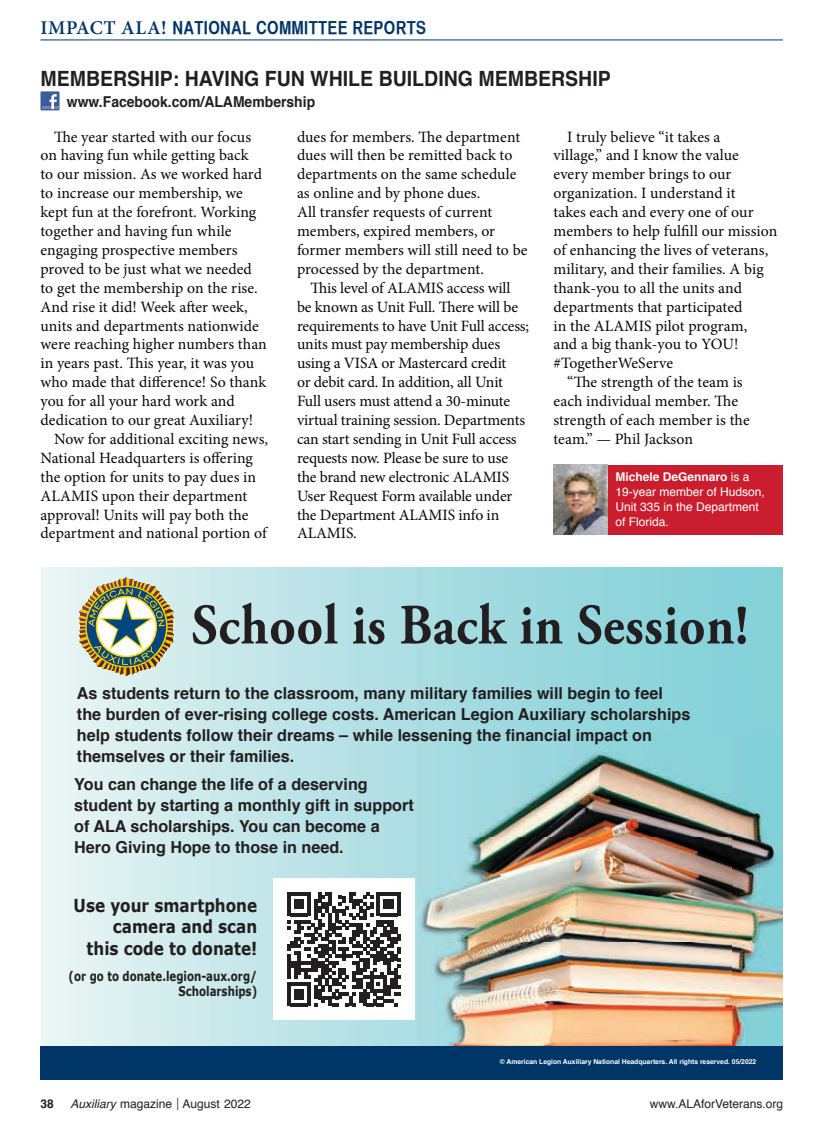
<style>
.page{position:relative;width:837px;height:1134px;background:#fff}
.page>*{position:absolute;margin:0;border:0;box-sizing:border-box;transform-origin:0 0}
.t1{font:700 57px "Adobe Garamond Pro";letter-spacing:.015em;color:#231f20;scale:.9 1}
.t2{font:700 21px "Helvetica";color:#231f20;scale:.93 1}
.t3{font:700 18px/21.6px "Verdana";color:#231f20;text-align:right;scale:.85 1}
.t4{font:18px "Helvetica CY Bold";letter-spacing:.02em;color:#003667}
.t5{font:700 16.5px/21px "Helvetica";color:#231f20}
.t6{font:15.75px/18.9px "Minion Pro";color:#050607}
.t7{font:700 15px "Helvetica";color:#231f20;scale:.93 1}
.t8{font:700 13.35px/15.5px "Verdana";color:#231f20;text-align:right;scale:.77 1}
.t9{font:12px/15px "Helvetica";color:#fff}
.t10{font:12px "Helvetica";color:#231f20}
.t11{font:700 12px "Helvetica";color:#231f20}
.t12{font:700 6.75px "Helvetica";color:#fff}
.s1{font-family:"Minion Pro";font-weight:600;font-size:19.5px}
.s2{font-weight:700}
.s3{font-style:italic}
.s4{font-weight:300}
</style>
<div class="page">
<hr style="left:40px;top:39px;width:743px;height:1px;background:#003667">
<div style="left:41px;top:91px;width:18px;height:19px;background:#3b5b99"></div>
<hr style="left:42px;top:106px;width:16px;height:3px;background:#6d84b3">
<svg style="left:50px;top:94px;width:7px;height:15px"></svg>
<div style="left:607px;top:465px;width:176px;height:70px;background:#ca1d2d"></div>
<img style="left:554px;top:465px;width:53px;height:70px">
<svg style="left:41px;top:567px;width:742px;height:479px;background:#bbe3e7"></svg>
<img style="left:418px;top:733px;width:365px;height:313px">
<div style="left:40px;top:1046px;width:743px;height:34px;background:#003667"></div>
<svg style="left:79px;top:577px;width:95px;height:99px"></svg>
<div style="left:273px;top:878px;width:142px;height:142px;background:#fff"></div>
<svg style="left:287px;top:892px;width:114px;height:114px"></svg>
<p class="t4" style="left:41px;top:17px;width:387px"><span class="s1">IMPACT ALA!</span> NATIONAL COMMITTEE REPORTS</p>
<h2 class="t2" style="left:40px;top:62px;width:615px">MEMBERSHIP: HAVING FUN WHILE BUILDING MEMBERSHIP</h2>
<p class="t7" style="left:67px;top:90px;width:269px">www.Facebook.com/ALAMembership</p>
<p class="t6" style="left:54px;top:127px;width:199px">The year started with our focus</p>
<p class="t6" style="left:41px;top:146px;width:210px">on having fun while getting back</p>
<p class="t6" style="left:41px;top:165px;width:223px">to our mission. As we worked hard</p>
<p class="t6" style="left:41px;top:184px;width:204px">to increase our membership, we</p>
<p class="t6" style="left:41px;top:203px;width:217px">kept fun at the forefront. Working</p>
<p class="t6" style="left:41px;top:222px;width:193px">together and having fun while</p>
<p class="t6" style="left:41px;top:241px;width:199px">engaging prospective members</p>
<p class="t6" style="left:41px;top:259px;width:213px">proved to be just what we needed</p>
<p class="t6" style="left:41px;top:278px;width:219px">to get the membership on the rise.</p>
<p class="t6" style="left:41px;top:297px;width:209px">And rise it did! Week after week,</p>
<p class="t6" style="left:41px;top:316px;width:220px">units and departments nationwide</p>
<p class="t6" style="left:41px;top:335px;width:228px">were reaching higher numbers than</p>
<p class="t6" style="left:41px;top:354px;width:215px">in years past. This year, it was you</p>
<p class="t6" style="left:41px;top:373px;width:227px">who made that difference! So thank</p>
<p class="t6" style="left:41px;top:392px;width:196px">you for all your hard work and</p>
<p class="t6" style="left:41px;top:411px;width:214px">dedication to our great Auxiliary!</p>
<p class="t6" style="left:54px;top:430px;width:216px">Now for additional exciting news,</p>
<p class="t6" style="left:41px;top:448px;width:214px">National Headquarters is offering</p>
<p class="t6" style="left:41px;top:467px;width:217px">the option for units to pay dues in</p>
<p class="t6" style="left:41px;top:486px;width:208px">ALAMIS upon their department</p>
<p class="t6" style="left:41px;top:505px;width:209px">approval! Units will pay both the</p>
<p class="t6" style="left:41px;top:524px;width:228px">department and national portion of</p>
<p class="t6" style="left:297px;top:127px;width:232px">dues for members. The department dues will then be remitted back to departments on the same schedule as online and by phone dues.<br>All transfer requests of current members, expired members, or former members will still need to be processed by the department.</p>
<p class="t6" style="left:297px;top:278px;width:234px;text-indent:13px">This level of ALAMIS access will<br>be known as Unit Full. There will be requirements to have Unit Full access; units must pay membership dues using a VISA or Mastercard credit<br>or debit card. In addition, all Unit<br>Full users must attend a 30-minute virtual training session. Departments can start sending in Unit Full access requests now. Please be sure to use the brand new electronic ALAMIS<br>User Request Form available under the Department ALAMIS info in<br>ALAMIS.</p>
<p class="t6" style="left:567px;top:127px;width:155px">I truly believe “it takes a</p>
<p class="t6" style="left:554px;top:146px;width:187px">village,” and I know the value</p>
<p class="t6" style="left:554px;top:165px;width:179px">every member brings to our</p>
<p class="t6" style="left:554px;top:184px;width:183px">organization. I understand it</p>
<p class="t6" style="left:554px;top:203px;width:202px">takes each and every one of our</p>
<p class="t6" style="left:554px;top:222px;width:225px">members to help fulfill our mission</p>
<p class="t6" style="left:554px;top:241px;width:216px">of enhancing the lives of veterans,</p>
<p class="t6" style="left:554px;top:259px;width:212px">military, and their families. A big</p>
<p class="t6" style="left:554px;top:278px;width:190px">thank-you to all the units and</p>
<p class="t6" style="left:554px;top:297px;width:191px">departments that participated</p>
<p class="t6" style="left:554px;top:316px;width:195px">in the ALAMIS pilot program,</p>
<p class="t6" style="left:554px;top:335px;width:186px">and a big thank-you to YOU!</p>
<p class="t6" style="left:554px;top:354px;width:121px">#TogetherWeServe</p>
<p class="t6" style="left:567px;top:373px;width:177px">“The strength of the team is</p>
<p class="t6" style="left:554px;top:392px;width:186px">each individual member. The</p>
<p class="t6" style="left:554px;top:411px;width:198px">strength of each member is the</p>
<p class="t6" style="left:554px;top:430px;width:141px">team.” — Phil Jackson</p>
<p class="t9" style="left:616px;top:469px;width:151px"><span class="s2">Michele DeGennaro</span> is a<br>19-year member of Hudson,<br>Unit 335 in the Department of Florida.</p>
<h1 class="t1" style="left:192px;top:592px;width:620px">School is Back in Session!</h1>
<p class="t5" style="left:77px;top:683px;width:615px">As students return to the classroom, many military families will begin to feel the burden of ever-rising college costs. American Legion Auxiliary scholarships help students follow their dreams – while lessening the financial impact on themselves or their families.</p>
<p class="t5" style="left:74px;top:774px;width:341px">You can change the life of a deserving student by starting a monthly gift in support of ALA scholarships. You can become a Hero Giving Hope to those in need.</p>
<p class="t3" style="left:74px;top:895px;width:218px">Use your smartphone camera and scan<br>this code to donate!</p>
<p class="t8" style="left:69px;top:969px;width:247px">(or go to donate.legion-aux.org/<br>Scholarships)</p>
<p class="t12" style="left:500px;top:1056px;width:258px">© American Legion Auxiliary National Headquarters. All rights reserved. 05/2022</p>
<p class="t11" style="left:40px;top:1094px;width:15px">38</p>
<p class="t10" style="left:71px;top:1095px;width:182px"><span class="s3">Auxiliary</span> magazine <span class="s4">|</span> August 2022</p>
<p class="t10" style="left:650px;top:1095px;width:135px">www.ALAforVeterans.org</p>
</div>
